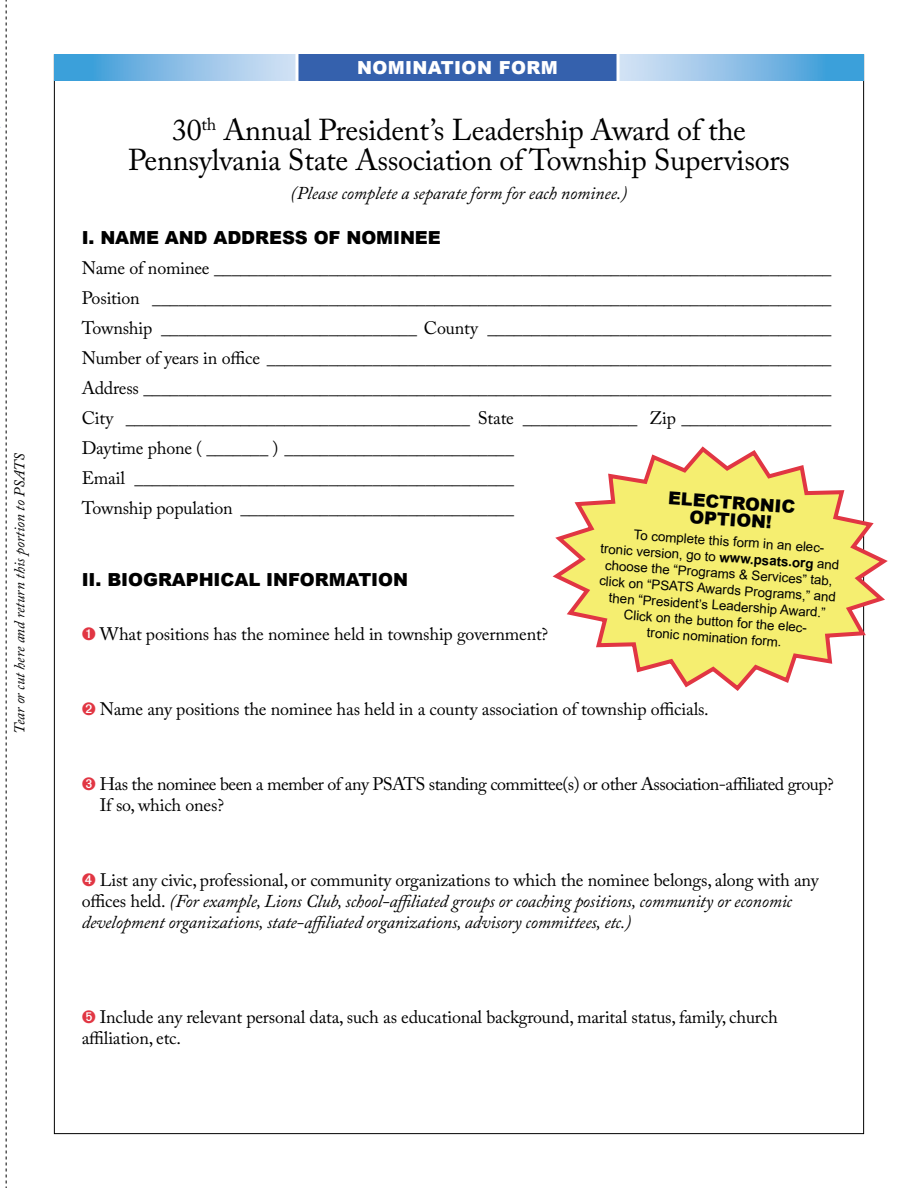
<style>
.page{position:relative;width:918px;height:1188px;background:#fff}
.page>*{position:absolute;margin:0;border:0;box-sizing:border-box;transform-origin:0 0}
.t1{font:30px/30px "Adobe Caslon Pro";letter-spacing:-.01em;color:#000;text-align:center}
.t2{font:18px/30px "Adobe Caslon Pro";letter-spacing:-.01em;color:#000}
.t3{font:italic 18px/21px "Adobe Caslon Pro";letter-spacing:-.01em;color:#000}
.t4{font:18px/21px "Adobe Caslon Pro";letter-spacing:-.03em;color:#000}
.t5{font:900 18px "Arial";letter-spacing:-.005em;color:#000}
.t6{font:900 18px "Arial";letter-spacing:.02em;color:#fff}
.t7{font:900 17.85px/17.4px "Arial";color:#000;text-align:center}
.t8{font:italic 15px "Adobe Caslon Pro";color:#000}
.t9{font:13.5px "Arial";color:#000}
.s1{font-weight:700}
.s2{color:#e13643}
.s3{font-style:normal}
</style>
<div class="page">
<svg style="left:54px;top:54px;width:810px;height:27px"></svg>
<svg style="left:0;top:0;width:7px;height:1188px"></svg>
<svg style="left:552px;top:444px;width:336px;height:250px"></svg>
<div style="left:294px;top:54px;width:327px;height:27px;background:#3561ad"></div>
<p class="t8" style="left:11px;top:734px;width:283px;rotate:-90deg">Tear or cut here and return this portion to PSATS</p>
<p class="t6" style="left:357px;top:54px;width:202px">NOMINATION FORM</p>
<h1 class="t1" style="left:128px;top:115px;width:663px">30<sup>th</sup> Annual President’s Leadership Award of the<br>Pennsylvania State Association of Township Supervisors</h1>
<p class="t3" style="left:291px;top:183px;width:338px">(Please complete a separate form for each nominee.)</p>
<p class="t5" style="left:82px;top:225px;width:361px">I. NAME AND ADDRESS OF NOMINEE</p>
<p class="t2" style="left:82px;top:253px;width:751px">Name of nominee ______________________________________________________________________ Position _____________________________________________________________________________ Township _____________________________ County _______________________________________ Number of years in office ________________________________________________________________ Address ______________________________________________________________________________ City _______________________________________ State _____________ Zip _________________ Daytime phone ( _______ ) __________________________<br>Email ___________________________________________<br>Township population _______________________________</p>
<p class="t7" style="left:669px;top:489px;width:129px;rotate:4deg">ELECTRONIC<br>OPTION!</p>
<p class="t9" style="left:634px;top:525px;width:193px;rotate:4deg">To complete this form in an elec-</p>
<p class="t9" style="left:601px;top:539px;width:241px;rotate:4deg">tronic version, go to <span class="s1">www.psats.org</span> and</p>
<p class="t9" style="left:606px;top:556px;width:230px;rotate:4deg">choose the “Programs &amp; Services” tab,</p>
<p class="t5" style="left:82px;top:567px;width:328px">II. BIOGRAPHICAL INFORMATION</p>
<p class="t9" style="left:600px;top:571px;width:239px;rotate:4deg">click on “PSATS Awards Programs,” and</p>
<p class="t9" style="left:610px;top:588px;width:219px;rotate:4deg">then “President’s Leadership Award.”</p>
<p class="t9" style="left:625px;top:605px;width:187px;rotate:4deg">Click on the button for the elec-</p>
<p class="t2" style="left:82px;top:619px;width:468px"><span class="s2">➊</span> What positions has the nominee held in township government?</p>
<p class="t9" style="left:648px;top:623px;width:137px;rotate:4deg">tronic nomination form.</p>
<p class="t2" style="left:82px;top:694px;width:629px"><span class="s2">➋</span> Name any positions the nominee has held in a county association of township officials.</p>
<p class="t4" style="left:100px;top:774px;width:736px;text-indent:-18px"><span class="s2">➌</span> Has the nominee been a member of any PSATS standing committee(s) or other Association-affiliated group?<br>If so, which ones?</p>
<p class="t3" style="left:82px;top:870px;width:739px"><span class="s2">➍</span> <span class="s3">List any civic, professional, or community organizations to which the nominee belongs, along with any offices held.</span> (For example, Lions Club, school-affiliated groups or coaching positions, community or economic development organizations, state-affiliated organizations, advisory committees, etc.)</p>
<p class="t2" style="left:82px;top:1006px;width:698px;line-height:21px"><span class="s2">➎</span> Include any relevant personal data, such as educational background, marital status, family, church affiliation, etc.</p>
</div>
